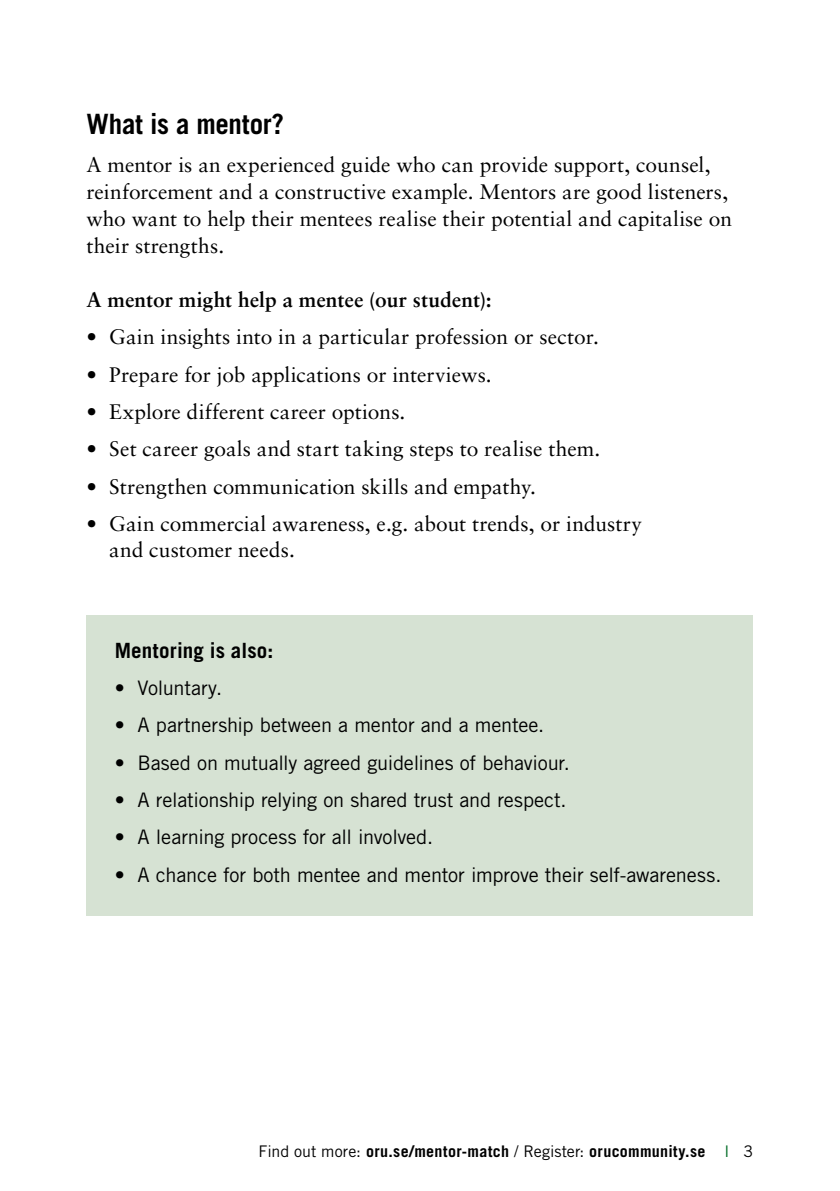
<style>
.page{position:relative;width:840px;height:1191px;background:#fff}
.page>*{position:absolute;margin:0;border:0;box-sizing:border-box;transform-origin:0 0}
.t1{font:700 28px "Trade Gothic LT Std";letter-spacing:-.01em;color:#000;scale:.96 1}
.Punktlista{font:21px/26px "Sabon LT Std";letter-spacing:.005em;color:#000}
.Brödtext{font:21px/27px "Sabon LT Std";color:#000}
.Brödtext_Rubrik{font:700 21px "Sabon LT Std";color:#000}
.Mellanrubrik_indrag{font:700 21px "Trade Gothic LT Std";letter-spacing:.005em;color:#000}
.Punktlista_indrag{font:20px "Trade Gothic LT Std";letter-spacing:-.01em;color:#000}
.t2{font:700 16px "Trade Gothic LT Std";letter-spacing:.02em;color:#000}
.s1{font-weight:400}
.s2{font-family:"Trade Gothic LT Std Cn 18";font-weight:400;color:#006c26}
</style>
<div class="page">
<div style="left:86px;top:615px;width:667px;height:301px;background:#d6e2d3"></div>
<h2 class="t1" style="left:86px;top:106px;width:207px">What is a mentor?</h2>
<p class="Brödtext" style="left:86px;top:151px;width:646px">A mentor is an experienced guide who can provide support, counsel, reinforcement and a constructive example. Mentors are good listeners, who want to help their mentees realise their potential and capitalise on their strengths.</p>
<p class="Brödtext_Rubrik" style="left:86px;top:287px;width:406px">A mentor might help a mentee (our student):</p>
<p class="Punktlista" style="left:86px;top:324px;width:513px">• Gain insights into in a particular profession or sector.</p>
<p class="Punktlista" style="left:86px;top:361px;width:406px">• Prepare for job applications or interviews.</p>
<p class="Punktlista" style="left:86px;top:398px;width:320px">• Explore different career options.</p>
<p class="Punktlista" style="left:86px;top:436px;width:515px">• Set career goals and start taking steps to realise them.</p>
<p class="Punktlista" style="left:86px;top:473px;width:450px">• Strengthen communication skills and empathy.</p>
<p class="Punktlista" style="left:109px;top:510px;width:534px;text-indent:-23px">• Gain commercial awareness, e.g. about trends, or industry and customer needs.</p>
<h3 class="Mellanrubrik_indrag" style="left:115px;top:637px;width:160px">Mentoring is also:</h3>
<p class="Punktlista_indrag" style="left:115px;top:675px;width:109px">• Voluntary.</p>
<p class="Punktlista_indrag" style="left:115px;top:713px;width:430px">• A partnership between a mentor and a mentee.</p>
<p class="Punktlista_indrag" style="left:115px;top:750px;width:456px">• Based on mutually agreed guidelines of behaviour.</p>
<p class="Punktlista_indrag" style="left:115px;top:787px;width:453px">• A relationship relying on shared trust and respect.</p>
<p class="Punktlista_indrag" style="left:115px;top:825px;width:319px">• A learning process for all involved.</p>
<p class="Punktlista_indrag" style="left:115px;top:862px;width:607px">• A chance for both mentee and mentor improve their self-awareness.</p>
<p class="t2" style="left:258px;top:1141px;width:496px"><span class="s1">Find out more:</span> oru.se/mentor-match <span class="s1">/ Register:</span> orucommunity.se <span class="s2">I</span> <span class="s1">3</span></p>
</div>
